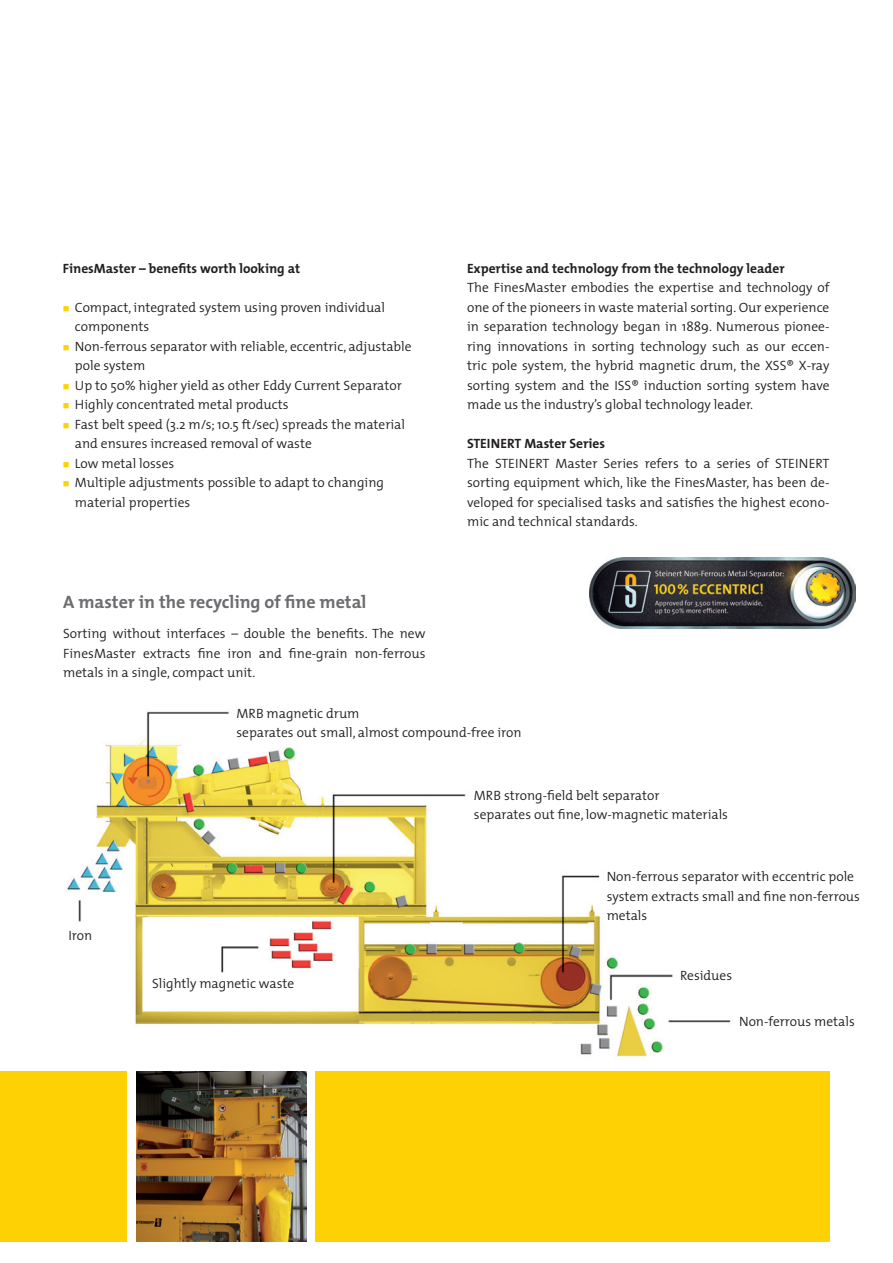
<style>
.page{position:relative;width:893px;height:1263px;background:#fff}
.page>*{position:absolute;margin:0;border:0;box-sizing:border-box;transform-origin:0 0}
.t1{font:700 18px "The Mix";color:#6c6d70}
.t2{font:300 13.5px/19.5px "The Mix";color:#231f20}
.t3{font:700 13.5px "The Mix";color:#231f20}
.s1{color:#fed105}
</style>
<div class="page">
<div style="left:0;top:1071px;width:829px;height:171px;background:#fed105"></div>
<div style="left:128px;top:1062px;width:187px;height:188px;background:#fff"></div>
<img style="left:136px;top:1071px;width:170px;height:171px">
<img style="left:590px;top:557px;width:265px;height:72px">
<img style="left:66px;top:711px;width:665px;height:346px">
<p class="t3" style="left:63px;top:257px;width:239px">FinesMaster – benefits worth looking at</p>
<p class="t2" style="left:75px;top:297px;width:312px;text-indent:-12px"><span class="s1">■</span> Compact, integrated system using proven individual components</p>
<p class="t2" style="left:75px;top:336px;width:338px;text-indent:-12px"><span class="s1">■</span> Non-ferrous separator with reliable, eccentric, adjustable pole system</p>
<p class="t2" style="left:63px;top:375px;width:340px"><span class="s1">■</span> Up to 50% higher yield as other Eddy Current Separator</p>
<p class="t2" style="left:63px;top:394px;width:227px"><span class="s1">■</span> Highly concentrated metal products</p>
<p class="t2" style="left:75px;top:414px;width:332px;text-indent:-12px"><span class="s1">■</span> Fast belt speed (3.2 m/s; 10.5 ft/sec) spreads the material and ensures increased removal of waste</p>
<p class="t2" style="left:63px;top:453px;width:113px"><span class="s1">■</span> Low metal losses</p>
<p class="t2" style="left:75px;top:472px;width:310px;text-indent:-12px"><span class="s1">■</span> Multiple adjustments possible to adapt to changing material properties</p>
<h1 class="t1" style="left:63px;top:587px;width:305px">A master in the recycling of fine metal</h1>
<p class="t2" style="left:63px;top:623px;width:364px;text-align:justify">Sorting without interfaces – double the benefits. The new FinesMaster extracts fine iron and fine-grain non-ferrous metals in a single, compact unit.</p>
<p class="t3" style="left:467px;top:257px;width:319px">Expertise and technology from the technology leader</p>
<p class="t2" style="left:467px;top:277px;width:364px;text-align:justify">The FinesMaster embodies the expertise and technology of one of the pioneers in waste material sorting. Our experience in separation technology began in 1889. Numerous pionee&shy;ring innovations in sorting technology such as our eccen&shy;tric pole system, the hybrid magnetic drum, the XSS® X-ray sorting system and the ISS® induction sorting system have made us the industry’s global technology leader.</p>
<p class="t3" style="left:467px;top:432px;width:139px">STEINERT Master Series</p>
<p class="t2" style="left:467px;top:453px;width:364px;text-align:justify">The STEINERT Master Series refers to a series of STEINERT sorting equipment which, like the FinesMaster, has been de&shy;veloped for specialised tasks and satisfies the highest econo&shy;mic and technical standards.</p>
<p class="t2" style="left:236px;top:703px;width:287px">MRB magnetic drum<br>separates out small, almost compound-free iron</p>
<p class="t2" style="left:474px;top:785px;width:256px">MRB strong-field belt separator<br>separates out fine, low-magnetic materials</p>
<p class="t2" style="left:68px;top:925px;width:25px">Iron</p>
<p class="t2" style="left:152px;top:973px;width:144px">Slightly magnetic waste</p>
<p class="t2" style="left:607px;top:867px;width:255px">Non-ferrous separator with eccentric pole system extracts small and fine non-ferrous metals</p>
<p class="t2" style="left:680px;top:965px;width:54px">Residues</p>
<p class="t2" style="left:739px;top:1011px;width:117px">Non-ferrous metals</p>
</div>
